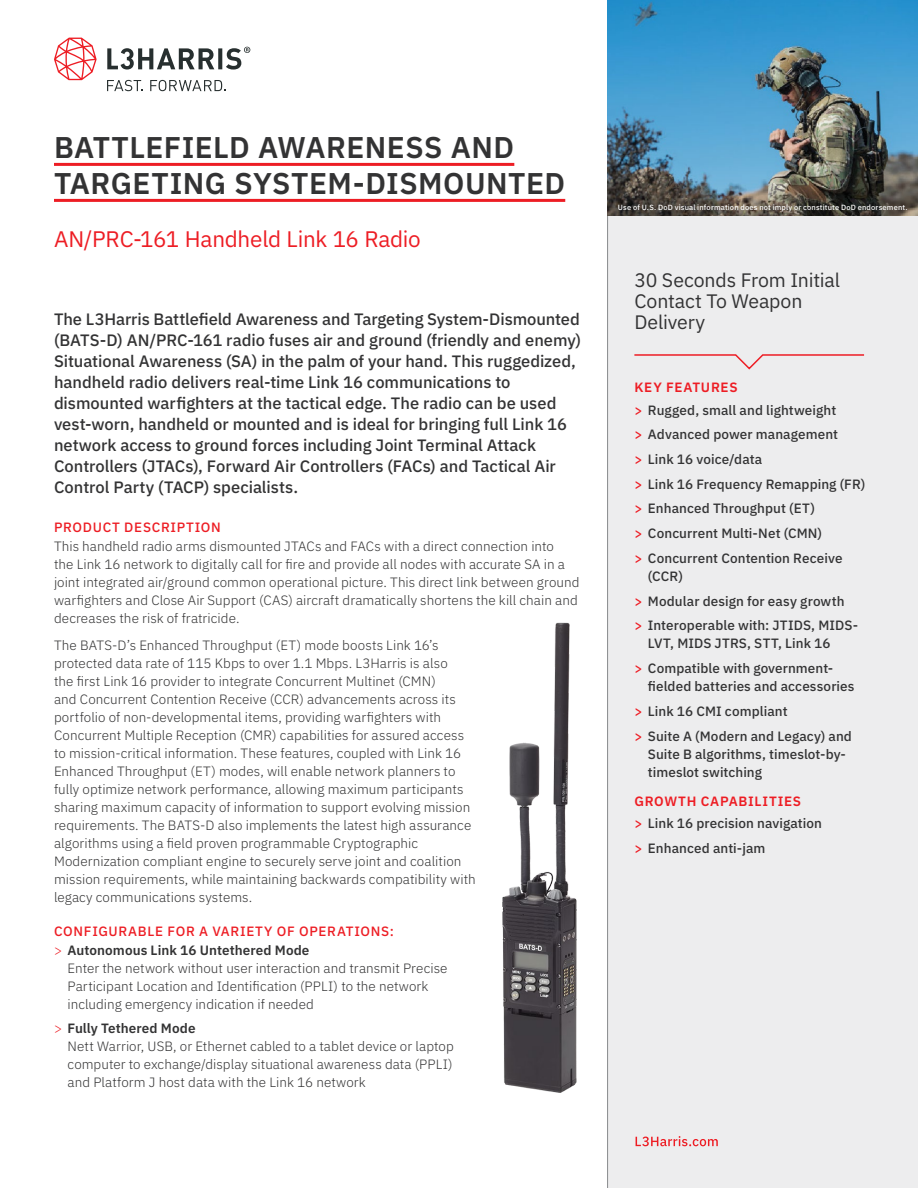
<style>
.page{position:relative;width:918px;height:1188px;background:#fff}
.page>*{position:absolute;margin:0;border:0;box-sizing:border-box;transform-origin:0 0}
.t1{font:600 30px/36px "IBM Plex Sans";letter-spacing:.015em;color:#333334}
.t2{font:22.5px "IBM Plex Sans";letter-spacing:-.01em;color:#ed1d24}
.t3{font:19.5px/21px "IBM Plex Sans";letter-spacing:-.01em;color:#333334}
.t4{font:500 16.5px/21px "IBM Plex Sans";letter-spacing:-.005em;color:#333334}
.t5{font:300 13.5px/18px "IBM Plex Sans";letter-spacing:.005em;color:#333334}
.t6{font:500 13.5px/24.8px "IBM Plex Sans";letter-spacing:.005em;color:#333334}
.t7{font:500 13.5px/19px "IBM Plex Sans";letter-spacing:.055em;color:#ed1d24}
.t8{font:500 7.5px "IBM Plex Sans";letter-spacing:.02em;color:#fff}
.s1{font-weight:300}
.s2{font-weight:600;color:#333334}
.s3{color:#ed1d24}
.s4{font-weight:600}
.s5{font-weight:600;color:#ed1d24}
</style>
<div class="page">
<div style="left:608px;top:0;width:310px;height:1188px;background:#ededee"></div>
<hr style="left:607px;top:0;width:1px;height:1188px;background:#8a8c8e">
<svg style="left:634px;top:354px;width:231px;height:16px"></svg>
<svg style="left:636px;top:1136px;width:82px;height:10px"></svg>
<hr style="left:54px;top:163px;width:460px;height:3px;background:#ed1d24">
<hr style="left:54px;top:199px;width:511px;height:3px;background:#ed1d24">
<img style="left:608px;top:0;width:310px;height:216px">
<img style="left:502px;top:622px;width:75px;height:471px">
<svg style="left:107px;top:80px;width:36px;height:11px"></svg>
<svg style="left:150px;top:80px;width:76px;height:11px"></svg>
<svg style="left:54px;top:38px;width:43px;height:42px"></svg>
<svg style="left:107px;top:47px;width:143px;height:23px"></svg>
<h1 class="t1" style="left:54px;top:127px;width:513px">BATTLEFIELD AWARENESS AND<br>TARGETING SYSTEM-DISMOUNTED</h1>
<h2 class="t2" style="left:54px;top:222px;width:368px">AN/PRC-161 Handheld Link 16 Radio</h2>
<p class="t4" style="left:54px;top:307px;width:529px">The L3Harris Battlefield Awareness and Targeting System-Dismounted (BATS-D) AN/PRC-161 radio fuses air and ground (friendly and enemy)<br>Situational Awareness (SA) in the palm of your hand. This ruggedized, handheld radio delivers real-time Link 16 communications to dismounted warfighters at the tactical edge. The radio can be used vest-worn, handheld or mounted and is ideal for bringing full Link 16 network access to ground forces including Joint Terminal Attack Controllers (JTACs), Forward Air Controllers (FACs) and Tactical Air Control Party (TACP) specialists.</p>
<p class="t7" style="left:54px;top:517px;width:168px">PRODUCT DESCRIPTION</p>
<p class="t5" style="left:54px;top:536px;width:527px">This handheld radio arms dismounted JTACs and FACs with a direct connection into<br>the Link 16 network to digitally call for fire and provide all nodes with accurate SA in a joint integrated air/ground common operational picture. This direct link between ground warfighters and Close Air Support (CAS) aircraft dramatically shortens the kill chain and decreases the risk of fratricide.</p>
<p class="t5" style="left:54px;top:635px;width:423px">The BATS-D’s Enhanced Throughput (ET) mode boosts Link 16’s protected data rate of 115 Kbps to over 1.1 Mbps. L3Harris is also<br>the first Link 16 provider to integrate Concurrent Multinet (CMN)<br>and Concurrent Contention Receive (CCR) advancements across its portfolio of non-developmental items, providing warfighters with Concurrent Multiple Reception (CMR) capabilities for assured access to mission-critical information. These features, coupled with Link 16<br>Enhanced Throughput (ET) modes, will enable network planners to fully optimize network performance, allowing maximum participants sharing maximum capacity of information to support evolving mission requirements. The BATS-D also implements the latest high assurance algorithms using a field proven programmable Cryptographic Modernization compliant engine to securely serve joint and coalition mission requirements, while maintaining backwards compatibility with legacy communications systems.</p>
<p class="t7" style="left:54px;top:920px;width:341px">CONFIGURABLE FOR A VARIETY OF OPERATIONS: <span class="s1">&gt;</span> <span class="s2">Autonomous Link 16 Untethered Mode</span></p>
<p class="t5" style="left:68px;top:958px;width:382px">Enter the network without user interaction and transmit Precise<br>Participant Location and Identification (PPLI) to the network including emergency indication if needed</p>
<p class="t5" style="left:68px;top:1019px;width:388px;text-indent:-14px"><span class="s3">&gt;</span> <span class="s4">Fully Tethered Mode<br></span>Nett Warrior, USB, or Ethernet cabled to a tablet device or laptop computer to exchange/display situational awareness data (PPLI) and Platform J host data with the Link 16 network</p>
<p class="t8" style="left:618px;top:201px;width:291px">Use of U.S. DoD visual information does not imply or constitute DoD endorsement.</p>
<h3 class="t3" style="left:634px;top:268px;width:207px">30 Seconds From Initial<br>Contact To Weapon<br>Delivery</h3>
<p class="t6" style="left:634px;top:375px;width:203px;line-height:22.4px"><span class="s5">KEY FEATURES<br></span><span class="s3">&gt;</span> Rugged, small and lightweight</p>
<p class="t6" style="left:634px;top:421px;width:232px"><span class="s3">&gt;</span> Advanced power management<br><span class="s3">&gt;</span> Link 16 voice/data<br><span class="s3">&gt;</span> Link 16 Frequency Remapping (FR) <span class="s3">&gt;</span> Enhanced Throughput (ET)<br><span class="s3">&gt;</span> Concurrent Multi-Net (CMN)<br><span class="s3">&gt;</span> Concurrent Contention Receive</p>
<p class="t6" style="left:634px;top:563px;width:225px;text-indent:14px">(CCR)<br><span class="s3">&gt;</span> Modular design for easy growth<br><span class="s3">&gt;</span> Interoperable with: JTIDS, MIDS-</p>
<p class="t6" style="left:634px;top:630px;width:200px;text-align:right">LVT, MIDS JTRS, STT, Link 16<br><span class="s3">&gt;</span> Compatible with government-</p>
<p class="t6" style="left:634px;top:673px;width:222px;text-indent:14px">fielded batteries and accessories <span class="s3">&gt;</span> Link 16 CMI compliant<br><span class="s3">&gt;</span> Suite A (Modern and Legacy) and</p>
<p class="t6" style="left:648px;top:744px;width:200px;line-height:18px">Suite B algorithms, timeslot-by&shy;timeslot switching</p>
<p class="t6" style="left:634px;top:789px;width:189px;line-height:22.4px"><span class="s5">GROWTH CAPABILITIES<br></span><span class="s3">&gt;</span> Link 16 precision navigation</p>
<p class="t6" style="left:634px;top:835px;width:133px"><span class="s3">&gt;</span> Enhanced anti-jam</p>
</div>
